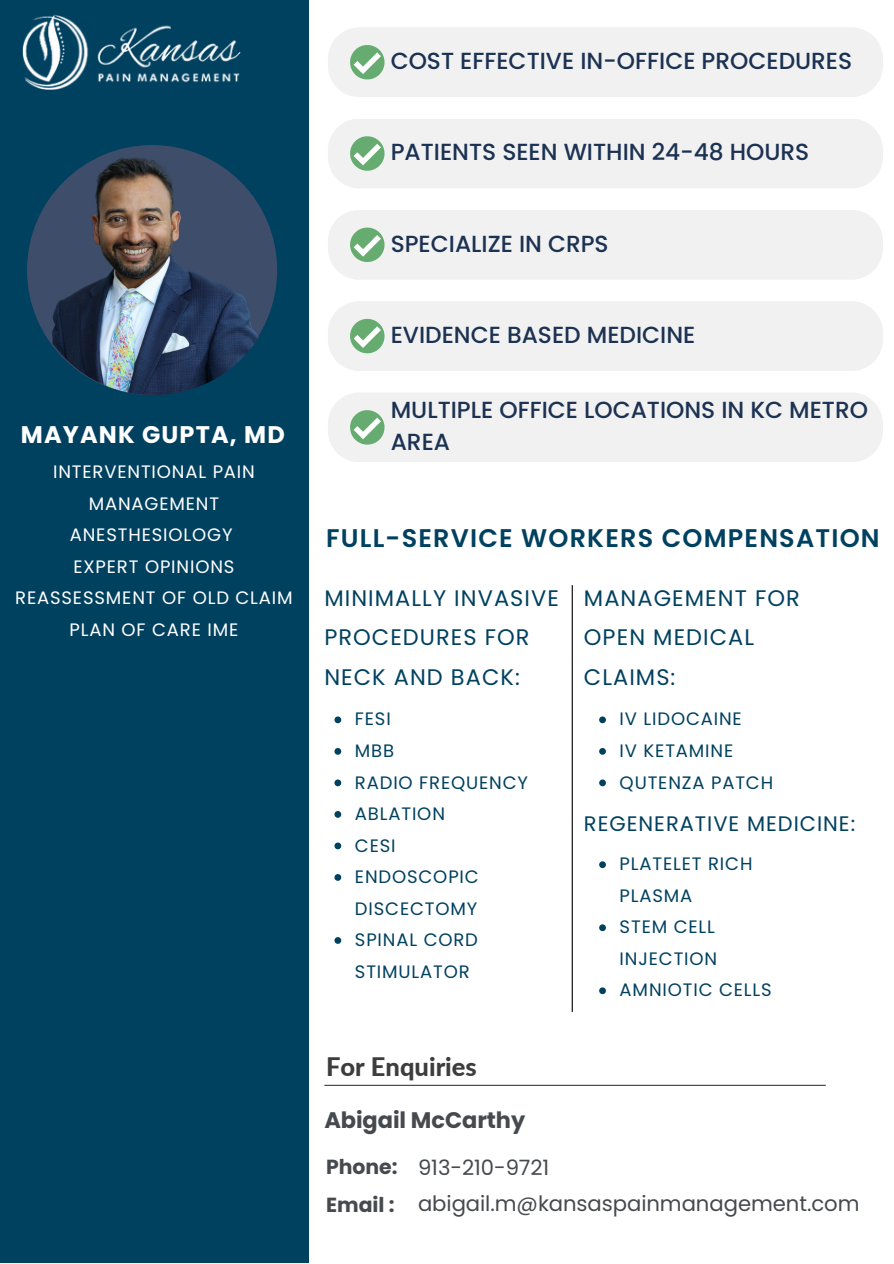
<style>
.page{position:relative;width:894px;height:1264px;background:#fff}
.page>*{position:absolute;margin:0;border:0;box-sizing:border-box;transform-origin:0 0}
.t1{font:600 25.5px "Poppins";letter-spacing:.045em;color:#014160}
.t2{font:800 25.5px "Lato";color:#3d3d3d}
.t3{font:700 24px "Poppins";letter-spacing:.045em;color:#fff}
.t4{font:500 23.25px/31.5px "Poppins";color:#1c3252}
.t5{font:22.5px/39.3px "Poppins";letter-spacing:.045em;color:#014160}
.t6{font:700 22.5px "Poppins";letter-spacing:-.005em;color:#464a4e}
.t7{font:21.15px "Poppins";letter-spacing:-.005em;color:#464a4e}
.t8{font:21px "Poppins";letter-spacing:.045em;color:#014160}
.t9{font:700 20.4px "Poppins";letter-spacing:-.005em;color:#464a4e}
.t10{font:18px/31.5px "Poppins";letter-spacing:.045em;color:#014160}
.t11{font:18px/31.5px "Poppins";letter-spacing:.045em;color:#fff;text-align:center}
</style>
<div class="page">
<div style="left:0;top:0;width:308px;height:1262px;background:#014160"></div>
<hr style="left:324px;top:1084px;width:501px;height:1px;background:#3d3d3d">
<img style="left:29px;top:145px;width:249px;height:250px;border-radius:50%">
<div style="left:328px;top:27px;width:554px;height:70px;background:#f1f1f1"></div>
<hr style="left:571px;top:585px;width:1px;height:426px;background:#000">
<img style="left:22px;top:14px;width:219px;height:76px">
<svg style="left:334px;top:716px;width:7px;height:7px"></svg>
<svg style="left:334px;top:748px;width:7px;height:6px"></svg>
<svg style="left:334px;top:779px;width:7px;height:7px"></svg>
<svg style="left:334px;top:811px;width:7px;height:6px"></svg>
<svg style="left:334px;top:842px;width:7px;height:7px"></svg>
<svg style="left:334px;top:874px;width:7px;height:6px"></svg>
<svg style="left:334px;top:937px;width:7px;height:6px"></svg>
<svg style="left:599px;top:716px;width:6px;height:7px"></svg>
<svg style="left:599px;top:748px;width:6px;height:6px"></svg>
<svg style="left:599px;top:779px;width:6px;height:7px"></svg>
<svg style="left:599px;top:861px;width:6px;height:7px"></svg>
<svg style="left:599px;top:924px;width:6px;height:7px"></svg>
<svg style="left:599px;top:987px;width:6px;height:7px"></svg>
<div style="left:328px;top:119px;width:554px;height:69px;background:#f1f1f1"></div>
<div style="left:328px;top:210px;width:554px;height:70px;background:#f1f1f1"></div>
<div style="left:328px;top:301px;width:554px;height:70px;background:#f1f1f1"></div>
<div style="left:328px;top:393px;width:554px;height:69px;background:#f1f1f1"></div>
<h1 class="t3" style="left:21px;top:417px;width:265px">MAYANK GUPTA, MD</h1>
<p class="t11" style="left:15px;top:456px;width:279px">INTERVENTIONAL PAIN<br>MANAGEMENT<br>ANESTHESIOLOGY<br>EXPERT OPINIONS<br>REASSESSMENT OF OLD CLAIM<br>PLAN OF CARE IME</p>
<h1 class="t4" style="left:390px;top:45px;width:463px">COST EFFECTIVE IN-OFFICE PROCEDURES</h1>
<p class="t4" style="left:390px;top:136px;width:420px">PATIENTS SEEN WITHIN 24-48 HOURS</p>
<p class="t4" style="left:390px;top:228px;width:219px">SPECIALIZE IN CRPS</p>
<p class="t4" style="left:390px;top:319px;width:306px">EVIDENCE BASED MEDICINE</p>
<h2 class="t4" style="left:390px;top:394px;width:478px">MULTIPLE OFFICE LOCATIONS IN KC METRO<br>AREA</h2>
<p class="t1" style="left:326px;top:520px;width:555px">FULL-SERVICE WORKERS COMPENSATION</p>
<h6 class="t5" style="left:324px;top:578px;width:236px">MINIMALLY INVASIVE<br>PROCEDURES FOR<br>NECK AND BACK:</h6>
<h1 class="t10" style="left:355px;top:703px;width:37px">FESI</h1>
<h1 class="t10" style="left:355px;top:735px;width:41px">MBB</h1>
<h3 class="t10" style="left:355px;top:766px;width:174px">RADIO FREQUENCY</h3>
<p class="t10" style="left:355px;top:798px;width:91px">ABLATION</p>
<p class="t10" style="left:355px;top:829px;width:42px">CESI</p>
<p class="t10" style="left:355px;top:861px;width:125px">ENDOSCOPIC<br>DISCECTOMY</p>
<p class="t10" style="left:355px;top:924px;width:124px">SPINAL CORD<br>STIMULATOR</p>
<h1 class="t2" style="left:326px;top:1050px;width:152px">For Enquiries</h1>
<p class="t6" style="left:324px;top:1104px;width:202px">Abigail McCarthy</p>
<p class="t5" style="left:583px;top:578px;width:217px">MANAGEMENT FOR<br>OPEN MEDICAL<br>CLAIMS:</p>
<p class="t10" style="left:619px;top:703px;width:124px">IV LIDOCAINE</p>
<p class="t10" style="left:619px;top:735px;width:115px">IV KETAMINE</p>
<h3 class="t10" style="left:619px;top:766px;width:155px">QUTENZA PATCH</h3>
<p class="t8" style="left:583px;top:808px;width:273px">REGENERATIVE MEDICINE:</p>
<p class="t10" style="left:619px;top:848px;width:134px">PLATELET RICH<br>PLASMA</p>
<p class="t10" style="left:619px;top:911px;width:99px">STEM CELL<br>INJECTION</p>
<h3 class="t10" style="left:619px;top:974px;width:153px">AMNIOTIC CELLS</h3>
<p class="t9" style="left:326px;top:1152px;width:73px">Phone:</p>
<h1 class="t9" style="left:326px;top:1189px;width:70px">Email :</h1>
<p class="t7" style="left:418px;top:1152px;width:133px">913-210-9721</p>
<h1 class="t7" style="left:418px;top:1188px;width:443px">abigail.m@kansaspainmanagement.com</h1>
</div>
